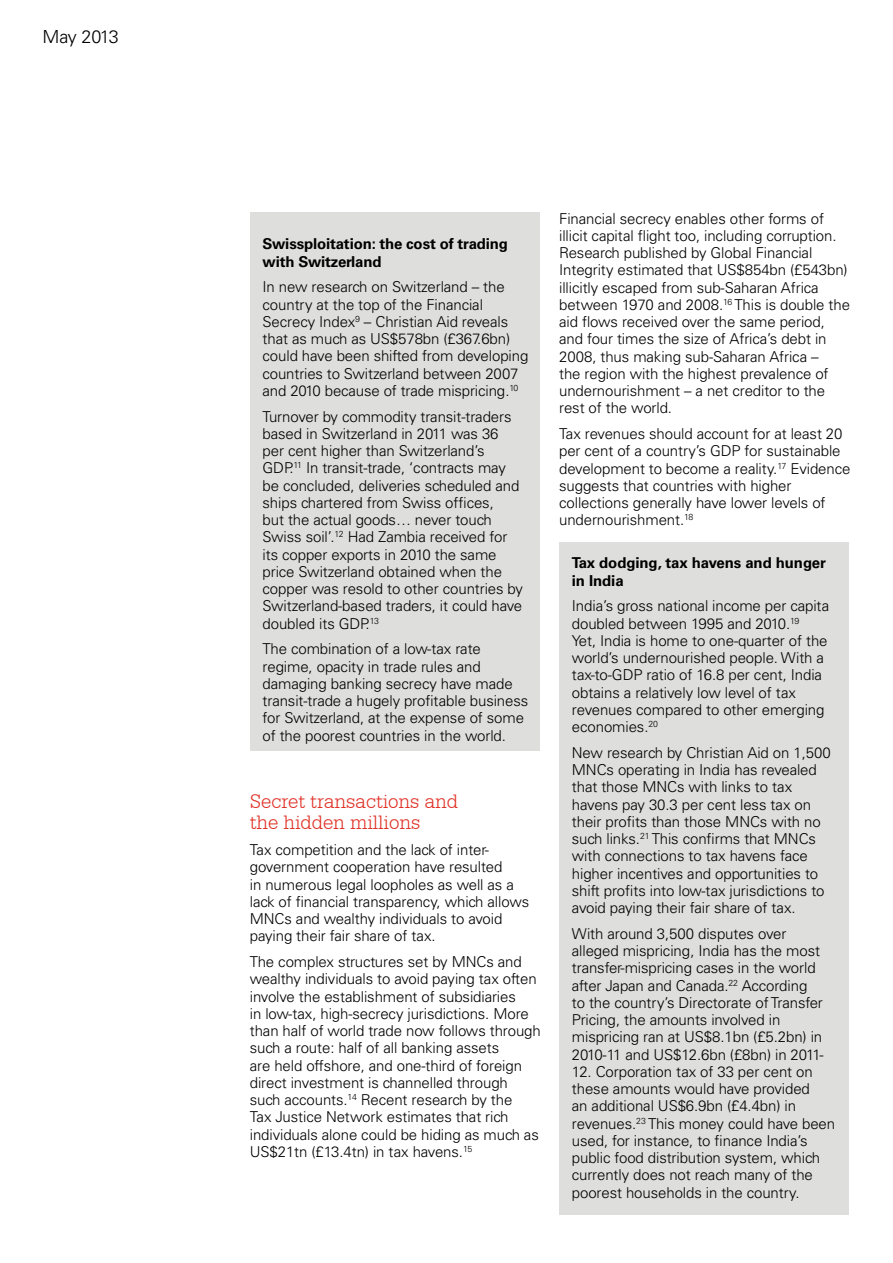
<style>
.page{position:relative;width:893px;height:1263px;background:#fff}
.page>*{position:absolute;margin:0;border:0;box-sizing:border-box;transform-origin:0 0}
.t1{font:300 21px/21px "Serifa BT";letter-spacing:-.005em;color:#e03126}
.t2{font:300 18px "Univers CA";letter-spacing:-.03em;color:#000}
.t3{font:300 15px/17.2px "Univers CA";letter-spacing:-.005em;color:#000}
.t4{font:700 15px/17.2px "Univers CA";letter-spacing:-.01em;color:#000}
</style>
<div class="page">
<div style="left:559px;top:543px;width:290px;height:672px;background:#dededd"></div>
<div style="left:251px;top:213px;width:289px;height:538px;background:#dededd"></div>
<p class="t2" style="left:43px;top:26px;width:78px">May 2013</p>
<p class="t4" style="left:263px;top:236px;width:247px">Swissploitation: the cost of trading with Switzerland</p>
<p class="t3" style="left:263px;top:278px;width:267px">In new research on Switzerland – the country at the top of the Financial Secrecy Index<sup>9</sup> – Christian Aid reveals that as much as US$578bn (£367.6bn) could have been shifted from developing countries to Switzerland between 2007 and 2010 because of trade mispricing.<sup>10</sup></p>
<p class="t3" style="left:263px;top:408px;width:262px">Turnover by commodity transit-traders based in Switzerland in 2011 was 36 per cent higher than Switzerland’s GDP.<sup>11</sup> In transit-trade, ‘contracts may be concluded, deliveries scheduled and ships chartered from Swiss offices,<br>but the actual goods… never touch Swiss soil’.<sup>12</sup> Had Zambia received for its copper exports in 2010 the same price Switzerland obtained when the copper was resold to other countries by Switzerland-based traders, it could have doubled its GDP.<sup>13</sup></p>
<p class="t3" style="left:263px;top:640px;width:267px">The combination of a low-tax rate regime, opacity in trade rules and damaging banking secrecy have made transit-trade a hugely profitable business for Switzerland, at the expense of some of the poorest countries in the world.</p>
<h3 class="t1" style="left:250px;top:791px;width:210px">Secret transactions and the hidden millions</h3>
<p class="t3" style="left:250px;top:841px;width:281px">Tax competition and the lack of inter&shy;government cooperation have resulted<br>in numerous legal loopholes as well as a lack of financial transparency, which allows MNCs and wealthy individuals to avoid paying their fair share of tax.</p>
<p class="t3" style="left:250px;top:953px;width:293px">The complex structures set by MNCs and wealthy individuals to avoid paying tax often involve the establishment of subsidiaries<br>in low-tax, high-secrecy jurisdictions. More than half of world trade now follows through such a route: half of all banking assets<br>are held offshore, and one-third of foreign direct investment is channelled through such accounts.<sup>14</sup> Recent research by the<br>Tax Justice Network estimates that rich individuals alone could be hiding as much as US$21tn (£13.4tn) in tax havens.<sup>15</sup></p>
<p class="t3" style="left:559px;top:210px;width:292px">Financial secrecy enables other forms of illicit capital flight too, including corruption.<br>Research published by Global Financial Integrity estimated that US$854bn (£543bn) illicitly escaped from sub-Saharan Africa between 1970 and 2008.<sup>16</sup> This is double the aid flows received over the same period, and four times the size of Africa’s debt in 2008, thus making sub-Saharan Africa –<br>the region with the highest prevalence of undernourishment – a net creditor to the rest of the world.</p>
<p class="t3" style="left:559px;top:425px;width:293px">Tax revenues should account for at least 20 per cent of a country’s GDP for sustainable development to become a reality.<sup>17</sup> Evidence suggests that countries with higher collections generally have lower levels of undernourishment.<sup>18</sup></p>
<p class="t4" style="left:572px;top:555px;width:255px">Tax dodging, tax havens and hunger in India</p>
<p class="t3" style="left:572px;top:597px;width:259px">India’s gross national income per capita doubled between 1995 and 2010.<sup>19<br></sup>Yet, India is home to one-quarter of the world’s undernourished people. With a tax-to-GDP ratio of 16.8 per cent, India obtains a relatively low level of tax revenues compared to other emerging economies.<sup>20</sup></p>
<p class="t3" style="left:572px;top:744px;width:260px">New research by Christian Aid on 1,500<br>MNCs operating in India has revealed that those MNCs with links to tax havens pay 30.3 per cent less tax on their profits than those MNCs with no such links.<sup>21</sup> This confirms that MNCs with connections to tax havens face higher incentives and opportunities to shift profits into low-tax jurisdictions to avoid paying their fair share of tax.</p>
<p class="t3" style="left:572px;top:925px;width:253px">With around 3,500 disputes over alleged mispricing, India has the most transfer-mispricing cases in the world after Japan and Canada.<sup>22</sup> According to the country’s Directorate of Transfer Pricing, the amounts involved in mispricing ran at US$8.1bn (£5.2bn) in 2010-11 and US$12.6bn (£8bn) in 2011-</p>
<p class="t3" style="left:572px;top:1063px;width:265px">12. Corporation tax of 33 per cent on these amounts would have provided<br>an additional US$6.9bn (£4.4bn) in revenues.<sup>23</sup> This money could have been used, for instance, to finance India’s public food distribution system, which currently does not reach many of the poorest households in the country.</p>
</div>
